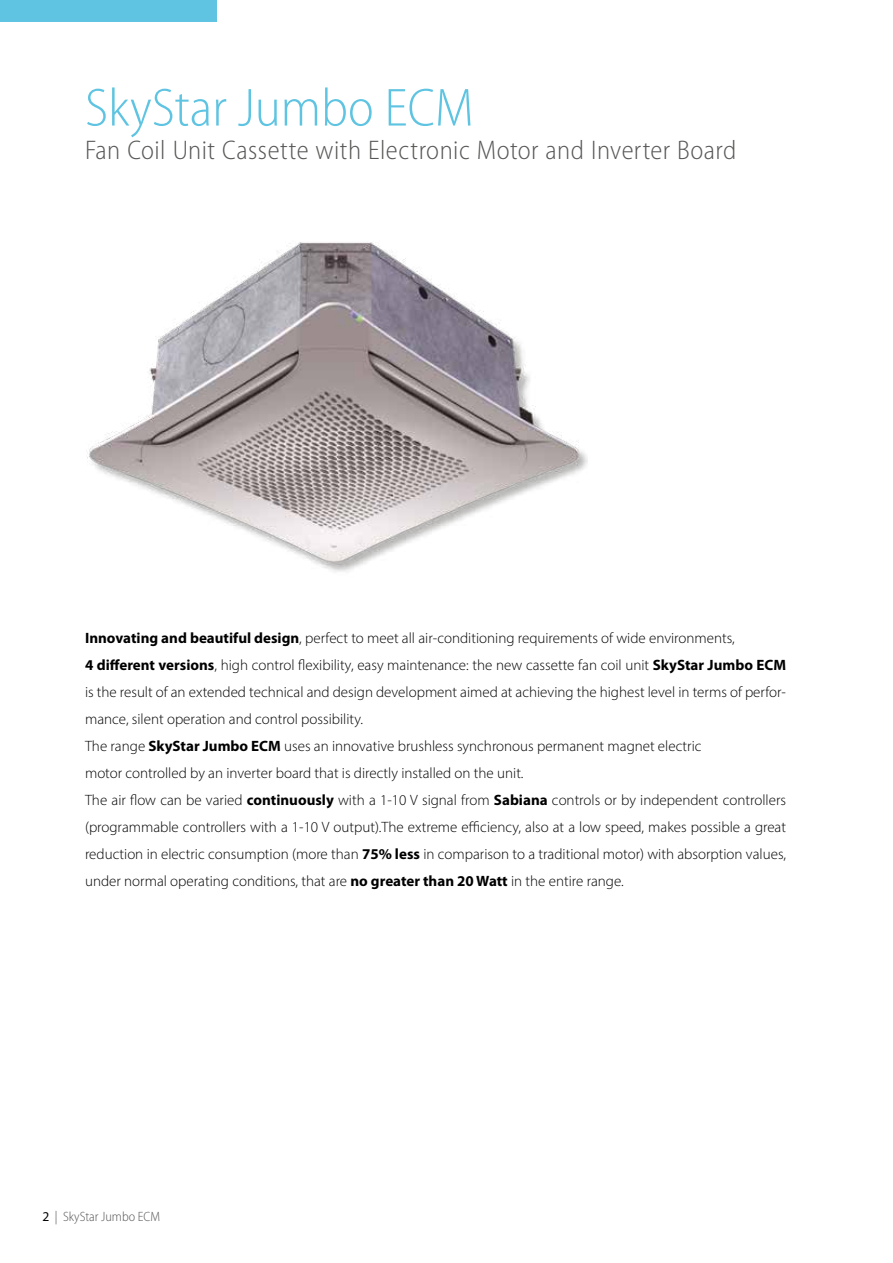
<style>
.page{position:relative;width:893px;height:1263px;background:#fff}
.page>*{position:absolute;margin:0;border:0;box-sizing:border-box;transform-origin:0 0}
.t1{font:300 semi-condensed 54px "Myriad Pro";color:#5fc4e1}
.t2{font:300 semi-condensed 27px "Myriad Pro";letter-spacing:.015em;color:#575756}
.t3{font:300 15px/27px "Myriad Pro";color:#000}
.t4{font:300 semi-condensed 13.5px "Myriad Pro";color:#575756}
.s1{font-weight:700}
.s2{font-weight:400;font-stretch:normal;color:#000}
</style>
<div class="page">
<img style="left:86px;top:242px;width:502px;height:330px">
<div style="left:0;top:0;width:217px;height:21px;background:#5fc4e1"></div>
<h1 class="t1" style="left:85px;top:75px;width:390px">SkyStar Jumbo ECM</h1>
<h2 class="t2" style="left:85px;top:133px;width:653px">Fan Coil Unit Cassette with Electronic Motor and Inverter Board</h2>
<p class="t3" style="left:85px;top:624px;width:703px"><span class="s1">Innovating and beautiful design</span>, perfect to meet all air-conditioning requirements of wide environments,<br><span class="s1">4 different versions</span>, high control flexibility, easy maintenance: the new cassette fan coil unit <span class="s1">SkyStar Jumbo ECM </span>is the result of an extended technical and design development aimed at achieving the highest level in terms of perfor&shy;mance, silent operation and control possibility.<br>The range <span class="s1">SkyStar Jumbo ECM</span> uses an innovative brushless synchronous permanent magnet electric<br>motor controlled by an inverter board that is directly installed on the unit.<br>The air flow can be varied <span class="s1">continuously</span> with a 1-10 V signal from <span class="s1">Sabiana</span> controls or by independent controllers (programmable controllers with a 1-10 V output).The extreme efficiency, also at a low speed, makes possible a great reduction in electric consumption (more than <span class="s1">75% less</span> in comparison to a traditional motor) with absorption values, under normal operating conditions, that are <span class="s1">no greater than 20 Watt</span> in the entire range.</p>
<p class="t4" style="left:43px;top:1208px;width:119px"><span class="s2">2</span> | SkyStar Jumbo ECM</p>
</div>
